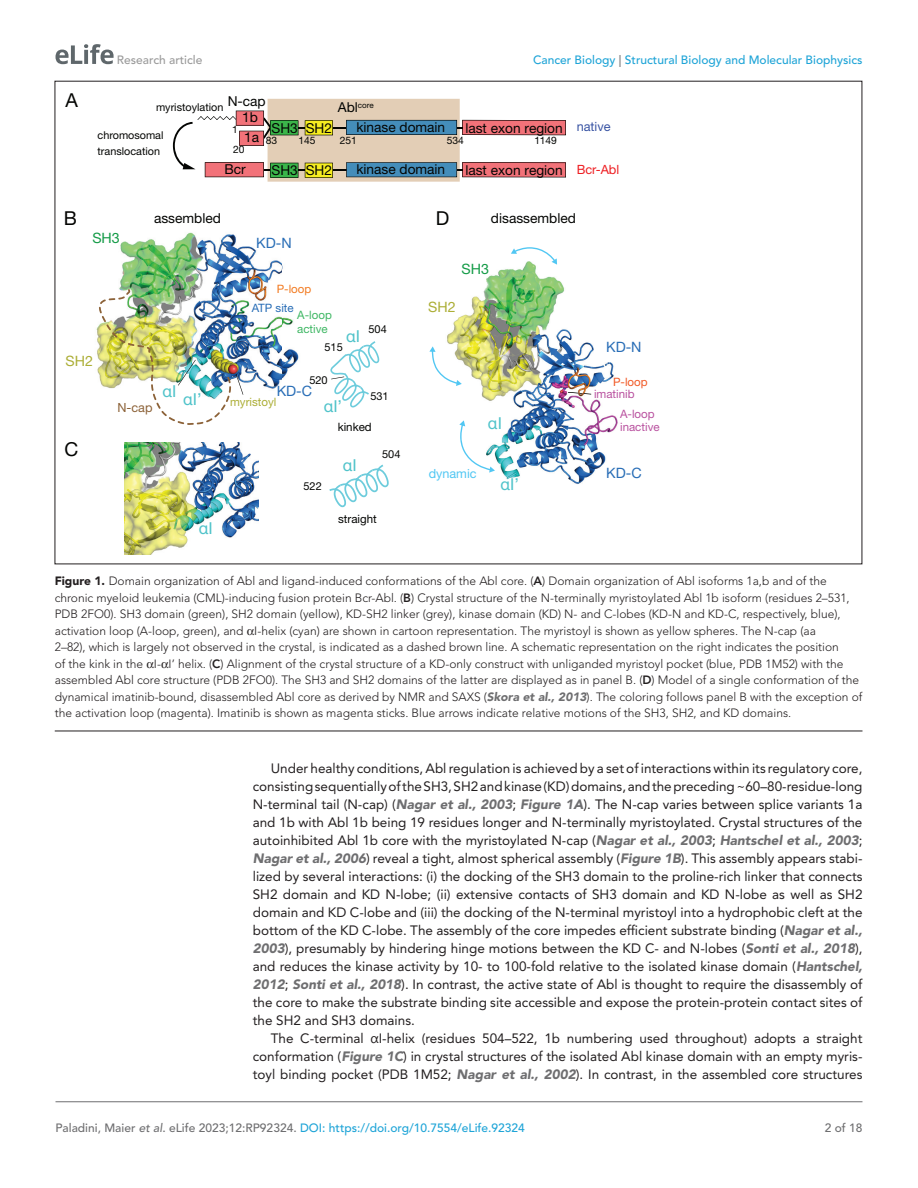
<style>
.page{position:relative;width:918px;height:1188px;background:#fff}
.page>*{position:absolute;margin:0;border:0;box-sizing:border-box;transform-origin:0 0}
.t1{font:19.2px "Helvetica Neue";color:#040503}
.t2{font:16.5px "Helvetica Neue";color:#50c3ca}
.t3{font:14.25px "Helvetica Neue";color:#286db6}
.t4{font:14.25px "Helvetica Neue";color:#149b47}
.t5{font:14.25px "Helvetica Neue";color:#acae36}
.t6{font:13.8px "Helvetica Neue";color:#040503}
.t7{font:13.65px/20.1px "Helvetica Neue";color:#040503}
.t8{font:13.5px/18px "Avenir LT Std";color:#231f20;text-align:justify}
.t9{font:12.75px "Helvetica Neue";color:#ee1f23}
.t10{font:12.75px "Helvetica Neue";color:#3853a3}
.t11{font:12.6px "Helvetica Neue";color:#51c7f3}
.t12{font:12.6px "Helvetica Neue";color:#8c6238}
.t13{font:300 12px/16.5px "Avenir LT Std";color:#231f20}
.t14{font:500 12px "Avenir LT Std";color:#1ea4d7}
.t15{font:500 12px "Avenir LT Std";color:#9a9a9a}
.t16{font:500 12px "Avenir LT Std";color:#6e6e70}
.t17{font:11.55px/13.8px "Helvetica Neue";color:#b9519f}
.t18{font:11.55px "Helvetica Neue";color:#040503}
.t19{font:11.55px/13.8px "Helvetica Neue";color:#3fb764}
.t20{font:11.55px "Helvetica Neue";color:#acae36}
.t21{font:11.55px "Helvetica Neue";color:#286db6}
.t22{font:11.55px "Helvetica Neue";color:#f27b22}
.t23{font:11.55px "Helvetica Neue";color:#f15926}
.t24{font:10.95px "Helvetica Neue";color:#040503}
.t25{font:10.8px/15.8px "Helvetica Neue";color:#040503}
.t26{font:10.2px/20.5px "Helvetica Neue";color:#040503}
.t27{font:7.95px "Helvetica Neue";color:#040503}
.s1{color:#6e6e70}
.s2{font-size:13.65px}
.s3{font-weight:900}
.s4{font-weight:800}
.s5{font-weight:900;font-style:italic;color:#6e6e70}
.s6{font-family:"Segoe UI"}
.s7{font-style:italic;color:#6e6e70}
</style>
<div class="page">
<svg style="left:56px;top:44px;width:58px;height:20px"></svg>
<hr style="left:56px;top:1101px;width:806px;height:1px;background:#6e6e70">
<hr style="left:55px;top:731px;width:807px;height:1px;background:#231f20">
<svg style="left:173px;top:99px;width:393px;height:83px"></svg>
<img style="left:96px;top:232px;width:203px;height:163px">
<img style="left:99px;top:289px;width:144px;height:136px">
<svg style="left:330px;top:341px;width:49px;height:67px"></svg>
<img style="left:447px;top:265px;width:171px;height:219px">
<img style="left:568px;top:392px;width:23px;height:2px">
<svg style="left:459px;top:420px;width:36px;height:53px"></svg>
<svg style="left:429px;top:346px;width:33px;height:40px"></svg>
<svg style="left:511px;top:247px;width:46px;height:18px"></svg>
<img style="left:124px;top:443px;width:135px;height:112px">
<svg style="left:329px;top:465px;width:60px;height:42px"></svg>
<h1 class="t1" style="left:66px;top:86px;width:14px">A</h1>
<p class="t15" style="left:117px;top:53px;width:87px">Research article</p>
<p class="t14" style="left:533px;top:53px;width:331px">Cancer Biology <span class="s1">|</span> Structural Biology and Molecular Biophysics</p>
<p class="t7" style="left:228px;top:92px;width:40px">N-cap</p>
<p class="t27" style="left:338px;top:99px;width:37px"><span class="s2">Abl</span>core</p>
<p class="t25" style="left:156px;top:100px;width:69px">myristoylation</p>
<p class="t7" style="left:242px;top:108px;width:18px">1b<br>1a</p>
<p class="t7" style="left:272px;top:118px;width:62px">SH3 SH2</p>
<p class="t7" style="left:356px;top:118px;width:90px">kinase domain</p>
<p class="t7" style="left:465px;top:118px;width:99px">last exon region</p>
<p class="t7" style="left:465px;top:161px;width:99px">last exon region</p>
<p class="t26" style="left:232px;top:119px;width:14px">1<br>20</p>
<p class="t26" style="left:266px;top:130px;width:13px">83</p>
<p class="t26" style="left:298px;top:130px;width:19px">145</p>
<p class="t26" style="left:340px;top:130px;width:19px">251</p>
<p class="t26" style="left:447px;top:130px;width:19px">534</p>
<p class="t26" style="left:534px;top:130px;width:24px">1149</p>
<p class="t25" style="left:98px;top:128px;width:67px">chromosomal translocation</p>
<p class="t7" style="left:224px;top:160px;width:23px">Bcr</p>
<p class="t7" style="left:272px;top:161px;width:62px">SH3 SH2</p>
<p class="t7" style="left:356px;top:160px;width:90px">kinase domain</p>
<p class="t10" style="left:577px;top:117px;width:35px">native</p>
<p class="t9" style="left:577px;top:160px;width:44px">Bcr-Abl</p>
<h1 class="t1" style="left:64px;top:205px;width:15px">B</h1>
<h1 class="t1" style="left:436px;top:205px;width:15px">D</h1>
<p class="t6" style="left:154px;top:209px;width:68px">assembled</p>
<p class="t4" style="left:92px;top:227px;width:29px">SH3</p>
<p class="t3" style="left:256px;top:233px;width:37px">KD-N</p>
<p class="t6" style="left:491px;top:209px;width:86px">disassembled</p>
<p class="t4" style="left:462px;top:258px;width:29px">SH3</p>
<p class="t5" style="left:65px;top:351px;width:29px">SH2</p>
<h1 class="t1" style="left:65px;top:435px;width:15px">C</h1>
<p class="t22" style="left:277px;top:280px;width:36px">P-loop</p>
<p class="t19" style="left:297px;top:309px;width:36px">A-loop active</p>
<p class="t21" style="left:252px;top:300px;width:43px">ATP site</p>
<p class="t2" style="left:346px;top:324px;width:15px">αI</p>
<p class="t24" style="left:324px;top:339px;width:20px">515</p>
<p class="t24" style="left:369px;top:321px;width:20px">504</p>
<p class="t24" style="left:309px;top:372px;width:20px">520</p>
<p class="t2" style="left:162px;top:379px;width:15px">αI</p>
<p class="t24" style="left:370px;top:388px;width:20px">531</p>
<p class="t3" style="left:277px;top:381px;width:37px">KD-C</p>
<p class="t2" style="left:183px;top:388px;width:20px">αI’</p>
<p class="t12" style="left:117px;top:398px;width:37px">N-cap</p>
<p class="t20" style="left:230px;top:394px;width:48px">myristoyl</p>
<p class="t2" style="left:324px;top:394px;width:20px">αI’</p>
<p class="t18" style="left:338px;top:418px;width:35px">kinked</p>
<p class="t2" style="left:199px;top:516px;width:15px">αI</p>
<p class="t24" style="left:304px;top:479px;width:20px">522</p>
<p class="t2" style="left:343px;top:453px;width:15px">αI</p>
<p class="t24" style="left:382px;top:447px;width:20px">504</p>
<p class="t18" style="left:338px;top:510px;width:40px">straight</p>
<p class="t5" style="left:428px;top:297px;width:29px">SH2</p>
<p class="t2" style="left:488px;top:411px;width:15px">αI</p>
<p class="t11" style="left:429px;top:464px;width:49px">dynamic</p>
<p class="t2" style="left:501px;top:473px;width:20px">αI’</p>
<p class="t3" style="left:606px;top:337px;width:37px">KD-N</p>
<p class="t23" style="left:613px;top:373px;width:36px">P-loop</p>
<p class="t17" style="left:620px;top:407px;width:41px">A-loop inactive</p>
<p class="t17" style="left:594px;top:387px;width:42px">imatinib</p>
<p class="t3" style="left:606px;top:463px;width:37px">KD-C</p>
<p class="t13" style="left:55px;top:573px;width:809px"><span class="s3">Figure 1.</span> Domain organization of Abl and ligand-induced conformations of the Abl core. (<span class="s4">A</span>) Domain organization of Abl isoforms 1a,b and of the chronic myeloid leukemia (CML)-inducing fusion protein Bcr-Abl. (<span class="s4">B</span>) Crystal structure of the N-terminally myristoylated Abl 1b isoform (residues 2–531, PDB 2FO0). SH3 domain (green), SH2 domain (yellow), KD-SH2 linker (grey), kinase domain (KD) N- and C-lobes (KD-N and KD-C, respectively, blue), activation loop (A-loop, green), and I-helix (cyan) are shown in cartoon representation. The myristoyl is shown as yellow spheres. The N-cap (aa<br>2–82), which is largely not observed in the crystal, is indicated as a dashed brown line. A schematic representation on the right indicates the position<br>of the kink in the I- I’ helix. (<span class="s4">C</span>) Alignment of the crystal structure of a KD-only construct with unliganded myristoyl pocket (blue, PDB 1M52) with the assembled Abl core structure (PDB 2FO0). The SH3 and SH2 domains of the latter are displayed as in panel B. (<span class="s4">D</span>) Model of a single conformation of the dynamical imatinib-bound, disassembled Abl core as derived by NMR and SAXS (<span class="s5">Skora et al., 2013</span>). The coloring follows panel B with the exception of the activation loop (magenta). Imatinib is shown as magenta sticks. Blue arrows indicate relative motions of the SH3, SH2, and KD domains.</p>
<p class="t8" style="left:253px;top:760px;width:611px;text-indent:18px">Under healthy conditions, Abl regulation is achieved by a set of interactions within its regulatory core, consisting sequentially of the SH3, SH2 and kinase (KD) domains, and the preceding ~60–80-residue-long N-terminal tail (N-cap) (<span class="s5">Nagar et al., 2003</span>; <span class="s5">Figure 1A</span>). The N-cap varies between splice variants 1a and 1b with Abl 1b being 19 residues longer and N-terminally myristoylated. Crystal structures of the autoinhibited Abl 1b core with the myristoylated N-cap (<span class="s5">Nagar et al., 2003</span>; <span class="s5">Hantschel et al., 2003</span>; <span class="s5">Nagar et al., 2006</span>) reveal a tight, almost spherical assembly (<span class="s5">Figure 1B</span>). This assembly appears stabi&shy;lized by several interactions: (i) the docking of the SH3 domain to the proline-rich linker that connects SH2 domain and KD N-lobe; (ii) extensive contacts of SH3 domain and KD N-lobe as well as SH2 domain and KD C-lobe and (iii) the docking of the N-terminal myristoyl into a hydrophobic cleft at the bottom of the KD C-lobe. The assembly of the core impedes efficient substrate binding (<span class="s5">Nagar et al., 2003</span>), presumably by hindering hinge motions between the KD C- and N-lobes (<span class="s5">Sonti et al., 2018</span>), and reduces the kinase activity by 10- to 100-fold relative to the isolated kinase domain (<span class="s5">Hantschel, 2012</span>; <span class="s5">Sonti et al., 2018</span>). In contrast, the active state of Abl is thought to require the disassembly of the core to make the substrate binding site accessible and expose the protein-protein contact sites of the SH2 and SH3 domains.</p>
<p class="t8" style="left:253px;top:1030px;width:611px;text-indent:18px">The C-terminal <span class="s6">α</span>I-helix (residues 504–522, 1b numbering used throughout) adopts a straight conformation (<span class="s5">Figure 1C</span>) in crystal structures of the isolated Abl kinase domain with an empty myris&shy;toyl binding pocket (PDB 1M52; <span class="s5">Nagar et al., 2002</span>). In contrast, in the assembled core structures</p>
<p class="t14" style="left:56px;top:1121px;width:471px"><span class="s1">Paladini, Maier</span> <span class="s7">et al</span><span class="s1">. eLife 2023;12:RP92324.</span> DOI: https://doi.org/10.7554/eLife.92324</p>
<p class="t16" style="left:825px;top:1121px;width:39px">2 of 18</p>
</div>
